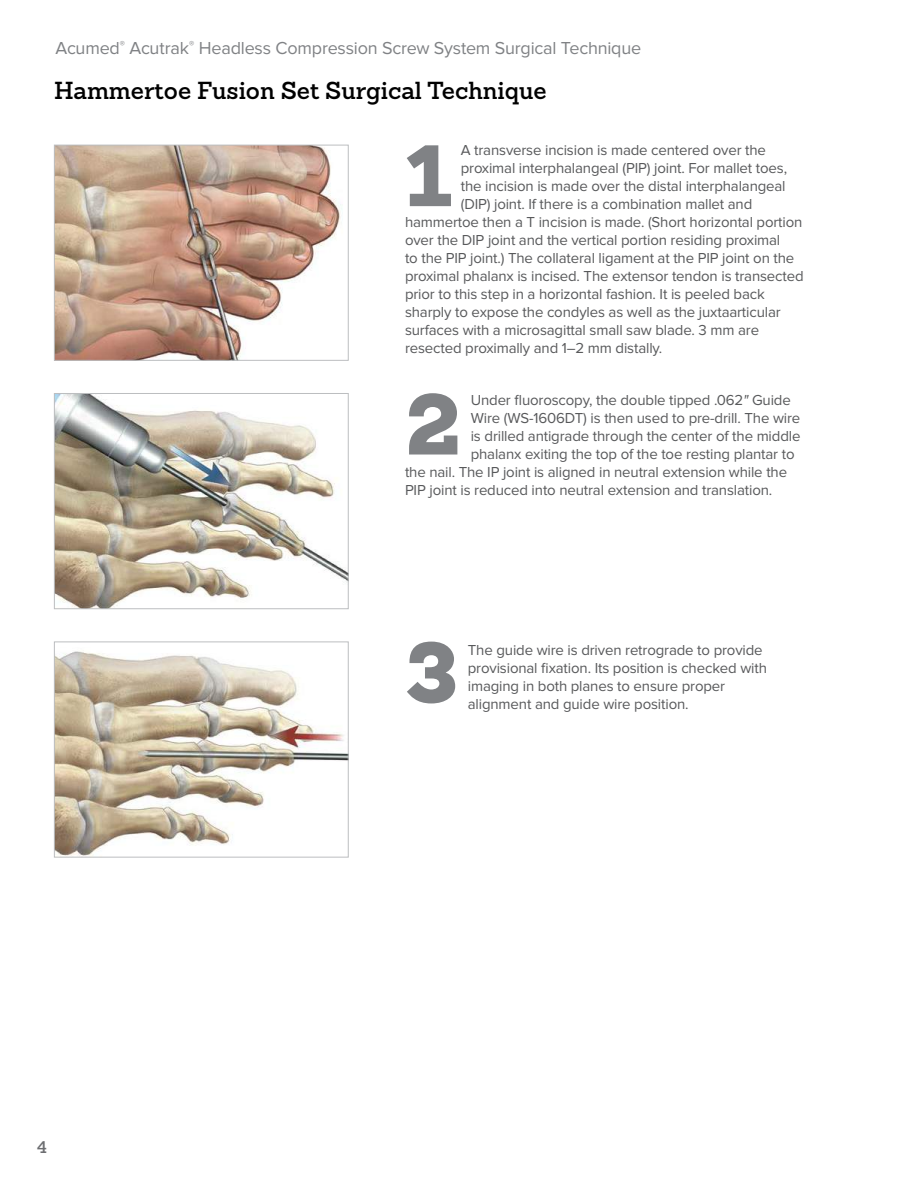
<style>
.page{position:relative;width:918px;height:1188px;background:#fff}
.page>*{position:absolute;margin:0;border:0;box-sizing:border-box;transform-origin:0 0}
.t1{font:900 84.75px "Sanchez Slab";color:#808285}
.t2{font:600 24px "Sanchez Slab";color:#000}
.t3{font:18px "Proxima Nova";letter-spacing:-.01em;color:#808285}
.t4{font:600 16.5px "Sanchez Slab";color:#6d6e71}
.t5{font:15px/18px "Proxima Nova";letter-spacing:-.01em;color:#58595b}
.s1{font-style:italic}
</style>
<div class="page">
<img style="left:56px;top:147px;width:286px;height:212px">
<div style="left:54px;top:145px;width:295px;height:216px;border:1px solid #bcbec0"></div>
<img style="left:56px;top:395px;width:291px;height:212px">
<div style="left:54px;top:393px;width:295px;height:216px;border:1px solid #bcbec0"></div>
<img style="left:56px;top:651px;width:291px;height:205px">
<div style="left:54px;top:642px;width:295px;height:216px;border:1px solid #bcbec0"></div>
<p class="t3" style="left:56px;top:38px;width:587px">Acumed<sup>®</sup> Acutrak<sup>®</sup> Headless Compression Screw System Surgical Technique</p>
<h2 class="t2" style="left:54px;top:75px;width:494px">Hammertoe Fusion Set Surgical Technique</h2>
<p class="t5" style="left:461px;top:141px;width:307px">A transverse incision is made centered over the</p>
<p class="t5" style="left:461px;top:159px;width:328px">proximal interphalangeal (PIP) joint. For mallet toes,</p>
<p class="t5" style="left:461px;top:177px;width:326px">the incision is made over the distal interphalangeal</p>
<p class="t5" style="left:461px;top:195px;width:293px">(DIP) joint. If there is a combination mallet and</p>
<p class="t5" style="left:405px;top:213px;width:399px">hammertoe then a T incision is made. (Short horizontal portion</p>
<p class="t5" style="left:405px;top:231px;width:377px">over the DIP joint and the vertical portion residing proximal</p>
<p class="t5" style="left:405px;top:249px;width:391px">to the PIP joint.) The collateral ligament at the PIP joint on the</p>
<p class="t5" style="left:405px;top:267px;width:400px">proximal phalanx is incised. The extensor tendon is transected</p>
<p class="t5" style="left:405px;top:285px;width:361px">prior to this step in a horizontal fashion. It is peeled back</p>
<p class="t5" style="left:405px;top:303px;width:377px">sharply to expose the condyles as well as the juxtaarticular</p>
<p class="t5" style="left:405px;top:321px;width:356px">surfaces with a microsagittal small saw blade. 3 mm are</p>
<p class="t5" style="left:405px;top:339px;width:259px">resected proximally and 1–2 mm distally.</p>
<p class="t5" style="left:471px;top:391px;width:322px">Under fluoroscopy, the double tipped .062<span class="s1">"</span> Guide</p>
<p class="t5" style="left:471px;top:409px;width:331px">Wire (WS-1606DT) is then used to pre-drill. The wire</p>
<p class="t5" style="left:471px;top:427px;width:331px">is drilled antigrade through the center of the middle</p>
<p class="t5" style="left:471px;top:445px;width:325px">phalanx exiting the top of the toe resting plantar to</p>
<p class="t5" style="left:405px;top:463px;width:384px">the nail. The IP joint is aligned in neutral extension while the</p>
<p class="t5" style="left:405px;top:481px;width:369px">PIP joint is reduced into neutral extension and translation.</p>
<h1 class="t1" style="left:405px;top:114px;width:48px">1</h1>
<h1 class="t1" style="left:405px;top:363px;width:58px">2</h1>
<h1 class="t1" style="left:405px;top:611px;width:56px">3</h1>
<p class="t5" style="left:468px;top:641px;width:301px">The guide wire is driven retrograde to provide provisional fixation. Its position is checked with imaging in both planes to ensure proper alignment and guide wire position.</p>
<p class="t4" style="left:37px;top:1136px;width:11px">4</p>
</div>
